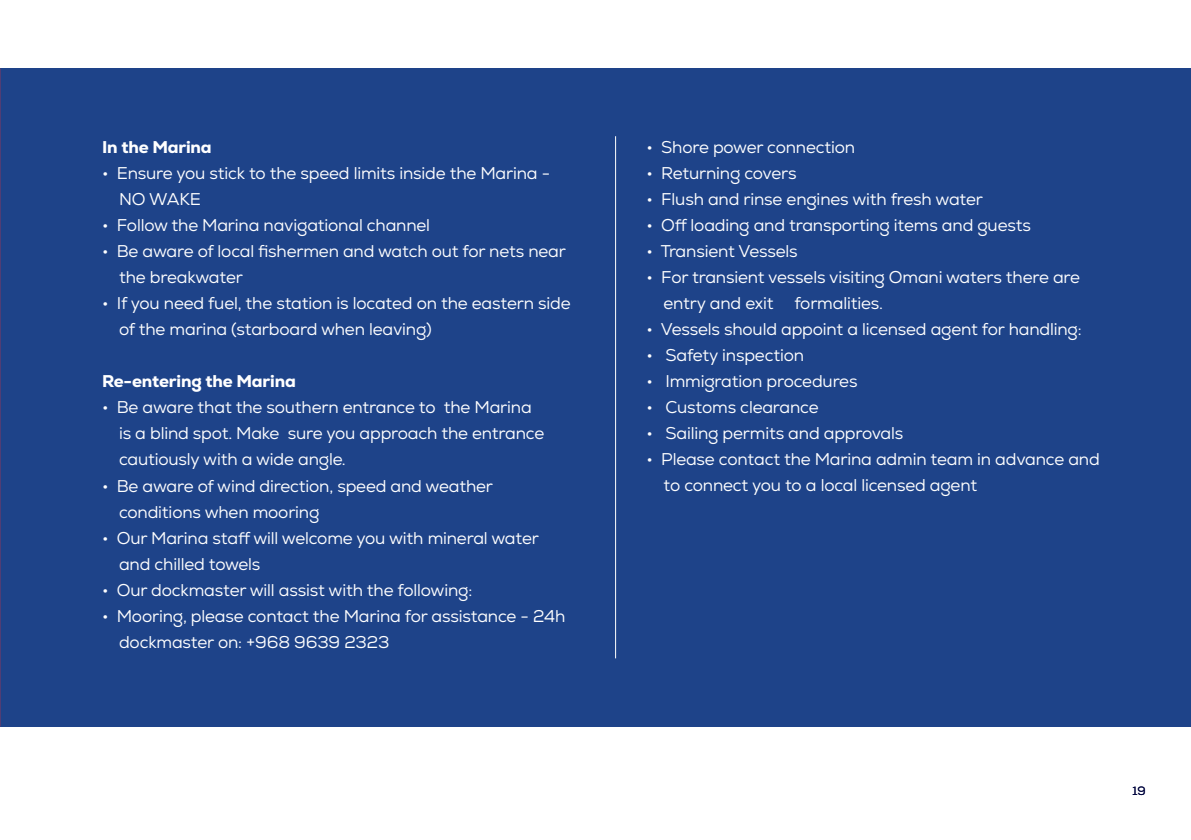
<style>
.page{position:relative;width:1191px;height:840px;background:#fff}
.page>*{position:absolute;margin:0;border:0;box-sizing:border-box;transform-origin:0 0}
.t1{font:17px/26px "Nexa";letter-spacing:-.01em;color:#fff}
.t2{font:800 17px "Nexa";letter-spacing:-.01em;color:#fff}
.t3{font:12px "Nexa";color:#00053e}
</style>
<div class="page">
<div style="left:0;top:68px;width:1191px;height:658px;background:#1e4389"></div>
<svg style="left:0;top:611px;width:1px;height:115px"></svg>
<svg style="left:0;top:68px;width:1px;height:389px"></svg>
<hr style="left:615px;top:136px;width:1px;height:522px;background:#fff">
<p class="t2" style="left:102px;top:136px;width:111px">In the Marina</p>
<p class="t1" style="left:119px;top:160px;width:432px;text-indent:-17px">• Ensure you stick to the speed limits inside the Marina -<br>NO WAKE</p>
<p class="t1" style="left:102px;top:212px;width:329px">• Follow the Marina navigational channel</p>
<p class="t1" style="left:119px;top:238px;width:448px;text-indent:-17px">• Be aware of local fishermen and watch out for nets near the breakwater</p>
<p class="t1" style="left:119px;top:290px;width:453px;text-indent:-17px">• If you need fuel, the station is located on the eastern side of the marina (starboard when leaving)</p>
<p class="t2" style="left:102px;top:370px;width:195px">Re-entering the Marina</p>
<p class="t1" style="left:119px;top:394px;width:427px;text-indent:-17px">• Be aware that the southern entrance to the Marina is a blind spot. Make sure you approach the entrance cautiously with a wide angle.</p>
<p class="t1" style="left:119px;top:472px;width:375px;text-indent:-17px">• Be aware of wind direction, speed and weather conditions when mooring</p>
<p class="t1" style="left:119px;top:524px;width:421px;text-indent:-17px">• Our Marina staff will welcome you with mineral water and chilled towels</p>
<p class="t1" style="left:102px;top:576px;width:372px">• Our dockmaster will assist with the following:</p>
<p class="t1" style="left:119px;top:602px;width:448px;text-indent:-17px">• Mooring, please contact the Marina for assistance - 24h dockmaster on: +968 9639 2323</p>
<p class="t1" style="left:646px;top:134px;width:210px">• Shore power connection</p>
<p class="t1" style="left:646px;top:160px;width:152px">• Returning covers</p>
<p class="t1" style="left:646px;top:186px;width:338px">• Flush and rinse engines with fresh water</p>
<p class="t1" style="left:646px;top:212px;width:386px">• Off loading and transporting items and guests</p>
<p class="t1" style="left:646px;top:238px;width:153px">• Transient Vessels</p>
<p class="t1" style="left:663px;top:264px;width:418px;text-indent:-17px">• For transient vessels visiting Omani waters there are entry and exit formalities.</p>
<p class="t1" style="left:646px;top:316px;width:436px">• Vessels should appoint a licensed agent for handling:</p>
<p class="t1" style="left:646px;top:342px;width:159px">• Safety inspection</p>
<p class="t1" style="left:646px;top:368px;width:212px">• Immigration procedures</p>
<p class="t1" style="left:646px;top:394px;width:174px">• Customs clearance</p>
<p class="t1" style="left:646px;top:420px;width:258px">• Sailing permits and approvals</p>
<p class="t1" style="left:663px;top:446px;width:438px;text-indent:-17px">• Please contact the Marina admin team in advance and to connect you to a local licensed agent</p>
<p class="t3" style="left:1132px;top:782px;width:15px">19</p>
</div>
